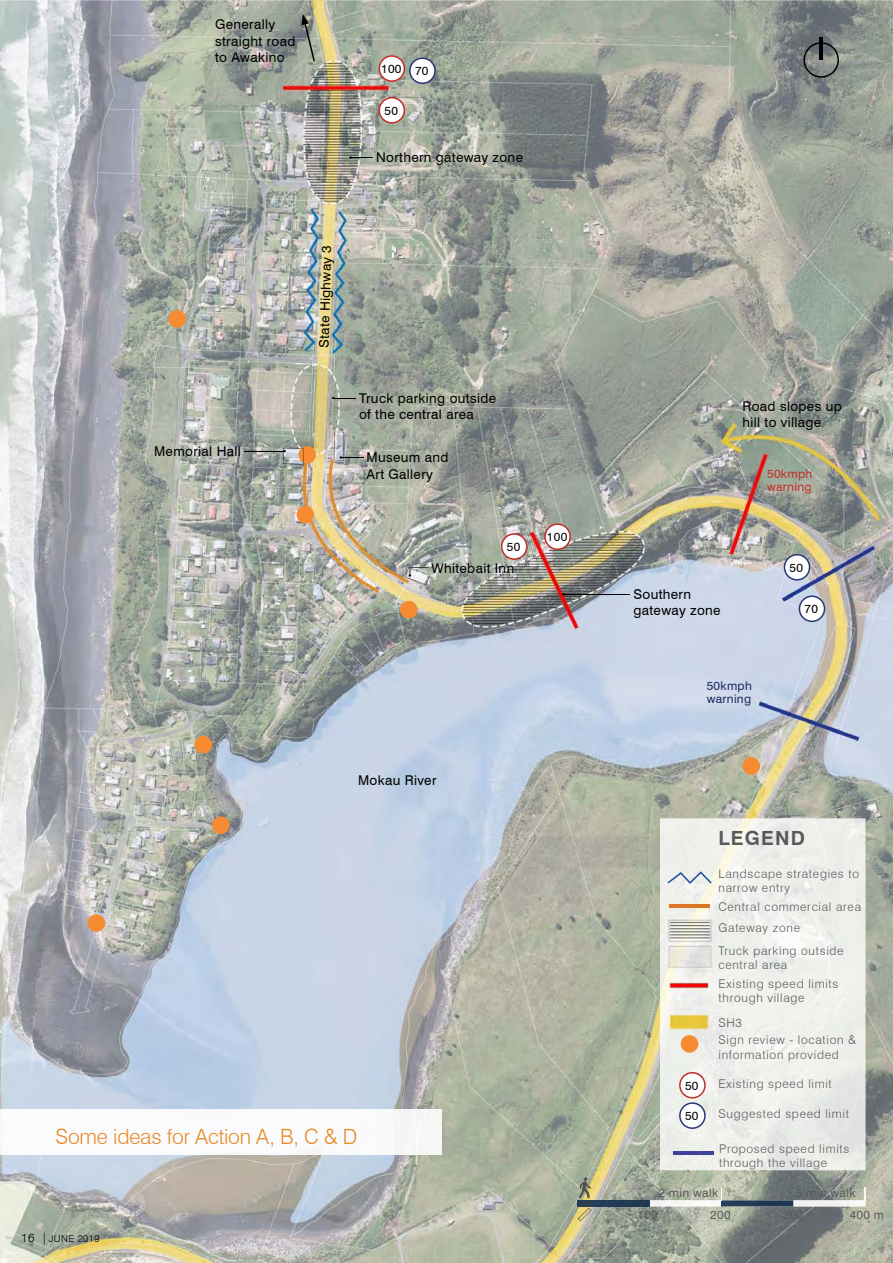
<style>
.page{position:relative;width:893px;height:1263px;background:#fff}
.page>*{position:absolute;margin:0;border:0;box-sizing:border-box;transform-origin:0 0}
.t1{font:300 21px "Swiss 721 BT";letter-spacing:-.01em;color:#eb8923}
.t2{font:700 19.5px "Swiss 721 BT";letter-spacing:.06em;color:#58595b}
.t3{font:13.5px/16.2px "Swiss 721 BT";letter-spacing:.025em;color:#000}
.t4{font:300 12px/14.4px "Swiss 721 BT";letter-spacing:.06em;color:#58595b}
.t5{font:12px/22.4px "Swiss 721 BT";letter-spacing:.025em;color:#58595b}
.t6{font:12px "Swiss 721 BT";letter-spacing:.025em;color:#000}
.t7{font:12px/13px "Swiss 721 BT";letter-spacing:.025em;color:#c12d27}
.t8{font:12px/13px "Swiss 721 BT";letter-spacing:.025em;color:#202a5d}
.t9{font:300 9.75px "Swiss 721 BT";letter-spacing:.04em;color:#000}
.s1{font-size:12px}
</style>
<div class="page">
<img style="left:0;top:0;width:893px;height:1263px">
<img style="left:660px;top:819px;width:205px;height:351px">
<img style="left:665px;top:905px;width:49px;height:94px">
<img style="left:665px;top:1012px;width:49px;height:18px">
<svg style="left:332px;top:397px;width:24px;height:2px"></svg>
<hr style="left:563px;top:594px;width:67px;height:1px;background:#000">
<hr style="left:244px;top:451px;width:41px;height:1px;background:#000">
<svg style="left:349px;top:156px;width:24px;height:3px"></svg>
<div style="left:400px;top:601px;width:18px;height:17px;background:#f68b31;border-radius:50%"></div>
<div style="left:742px;top:757px;width:18px;height:18px;background:#f68b31;border-radius:50%"></div>
<div style="left:681px;top:1035px;width:17px;height:18px;background:#f68b31;border-radius:50%"></div>
<div style="left:296px;top:506px;width:18px;height:17px;background:#f68b31;border-radius:50%"></div>
<div style="left:298px;top:446px;width:18px;height:18px;background:#f68b31;border-radius:50%"></div>
<div style="left:168px;top:310px;width:18px;height:18px;background:#f68b31;border-radius:50%"></div>
<div style="left:194px;top:736px;width:18px;height:17px;background:#f68b31;border-radius:50%"></div>
<div style="left:212px;top:816px;width:18px;height:18px;background:#f68b31;border-radius:50%"></div>
<div style="left:88px;top:914px;width:17px;height:18px;background:#f68b31;border-radius:50%"></div>
<svg style="left:302px;top:14px;width:13px;height:47px"></svg>
<svg style="left:405px;top:567px;width:25px;height:18px"></svg>
<svg style="left:334px;top:432px;width:29px;height:28px"></svg>
<svg style="left:283px;top:448px;width:21px;height:16px"></svg>
<svg style="left:803px;top:42px;width:36px;height:36px"></svg>
<hr style="left:820px;top:38px;width:3px;height:22px;background:#000">
<img style="left:0;top:1109px;width:441px;height:45px">
<img style="left:578px;top:1200px;width:287px;height:6px">
<svg style="left:721px;top:1188px;width:1px;height:18px"></svg>
<svg style="left:865px;top:1188px;width:1px;height:13px"></svg>
<svg style="left:577px;top:1207px;width:15px;height:14px"></svg>
<svg style="left:579px;top:1177px;width:12px;height:21px"></svg>
<svg style="left:667px;top:871px;width:45px;height:13px"></svg>
<hr style="left:669px;top:905px;width:41px;height:3px;background:#dc7726">
<svg style="left:544px;top:523px;width:27px;height:27px"></svg>
<svg style="left:378px;top:97px;width:27px;height:27px"></svg>
<svg style="left:501px;top:533px;width:26px;height:27px"></svg>
<svg style="left:784px;top:554px;width:26px;height:27px"></svg>
<svg style="left:799px;top:595px;width:26px;height:27px"></svg>
<svg style="left:378px;top:55px;width:58px;height:29px"></svg>
<svg style="left:679px;top:1072px;width:27px;height:57px"></svg>
<hr style="left:673px;top:1151px;width:41px;height:3px;background:#3d419a">
<p class="t3" style="left:215px;top:16px;width:82px">Generally straight road to Awakino</p>
<p class="t6" style="left:381px;top:61px;width:22px">100</p>
<p class="t6" style="left:384px;top:103px;width:15px">50</p>
<p class="t6" style="left:415px;top:64px;width:15px">70</p>
<p class="t3" style="left:376px;top:149px;width:148px">Northern gateway zone</p>
<p class="t3" style="left:154px;top:443px;width:88px">Memorial Hall</p>
<p class="t3" style="left:315px;top:348px;width:105px;rotate:-88deg">State Highway 3</p>
<p class="t3" style="left:359px;top:390px;width:139px">Truck parking outside of the central area</p>
<p class="t3" style="left:367px;top:449px;width:83px">Museum and<br>Art Gallery</p>
<p class="t6" style="left:507px;top:539px;width:15px">50</p>
<p class="t3" style="left:432px;top:560px;width:84px">Whitebait Inn</p>
<p class="t6" style="left:547px;top:529px;width:22px">100</p>
<p class="t3" style="left:358px;top:772px;width:80px">Mokau River</p>
<h1 class="t1" style="left:56px;top:1124px;width:303px">Some ideas for Action A, B, C &amp; D</h1>
<p class="t9" style="left:21px;top:1232px;width:80px"><span class="s1">16 |</span> JUNE 2019</p>
<p class="t3" style="left:742px;top:397px;width:101px">Road slopes up hill to village</p>
<p class="t7" style="left:767px;top:467px;width:47px">50kmph warning</p>
<p class="t3" style="left:633px;top:586px;width:89px">Southern gateway zone</p>
<p class="t8" style="left:707px;top:679px;width:47px">50kmph warning</p>
<p class="t6" style="left:790px;top:560px;width:15px">50</p>
<p class="t6" style="left:805px;top:601px;width:15px">70</p>
<h2 class="t2" style="left:718px;top:826px;width:88px">LEGEND</h2>
<p class="t4" style="left:718px;top:866px;width:142px">Landscape strategies to narrow entry</p>
<p class="t4" style="left:718px;top:900px;width:144px">Central commercial area</p>
<p class="t4" style="left:718px;top:920px;width:83px">Gateway zone</p>
<p class="t4" style="left:718px;top:943px;width:127px">Truck parking outside central area</p>
<p class="t6" style="left:685px;top:1078px;width:15px">50</p>
<p class="t6" style="left:685px;top:1108px;width:15px">50</p>
<p class="t4" style="left:718px;top:976px;width:122px">Existing speed limits through village</p>
<p class="t4" style="left:718px;top:1014px;width:139px;line-height:17.2px">SH3<br>Sign review - location &amp;</p>
<p class="t4" style="left:718px;top:1047px;width:122px">information provided</p>
<p class="t4" style="left:718px;top:1076px;width:115px">Existing speed limit</p>
<p class="t4" style="left:718px;top:1106px;width:132px">Suggested speed limit</p>
<p class="t4" style="left:719px;top:1141px;width:132px">Proposed speed limits through the village</p>
<p class="t5" style="left:658px;top:1181px;width:61px">2 min walk</p>
<p class="t5" style="left:783px;top:1181px;width:74px;text-indent:13px">5 min walk<br>300</p>
<p class="t5" style="left:637px;top:1204px;width:22px">100</p>
<p class="t5" style="left:710px;top:1204px;width:22px">200</p>
<p class="t5" style="left:850px;top:1204px;width:36px">400 m</p>
</div>
